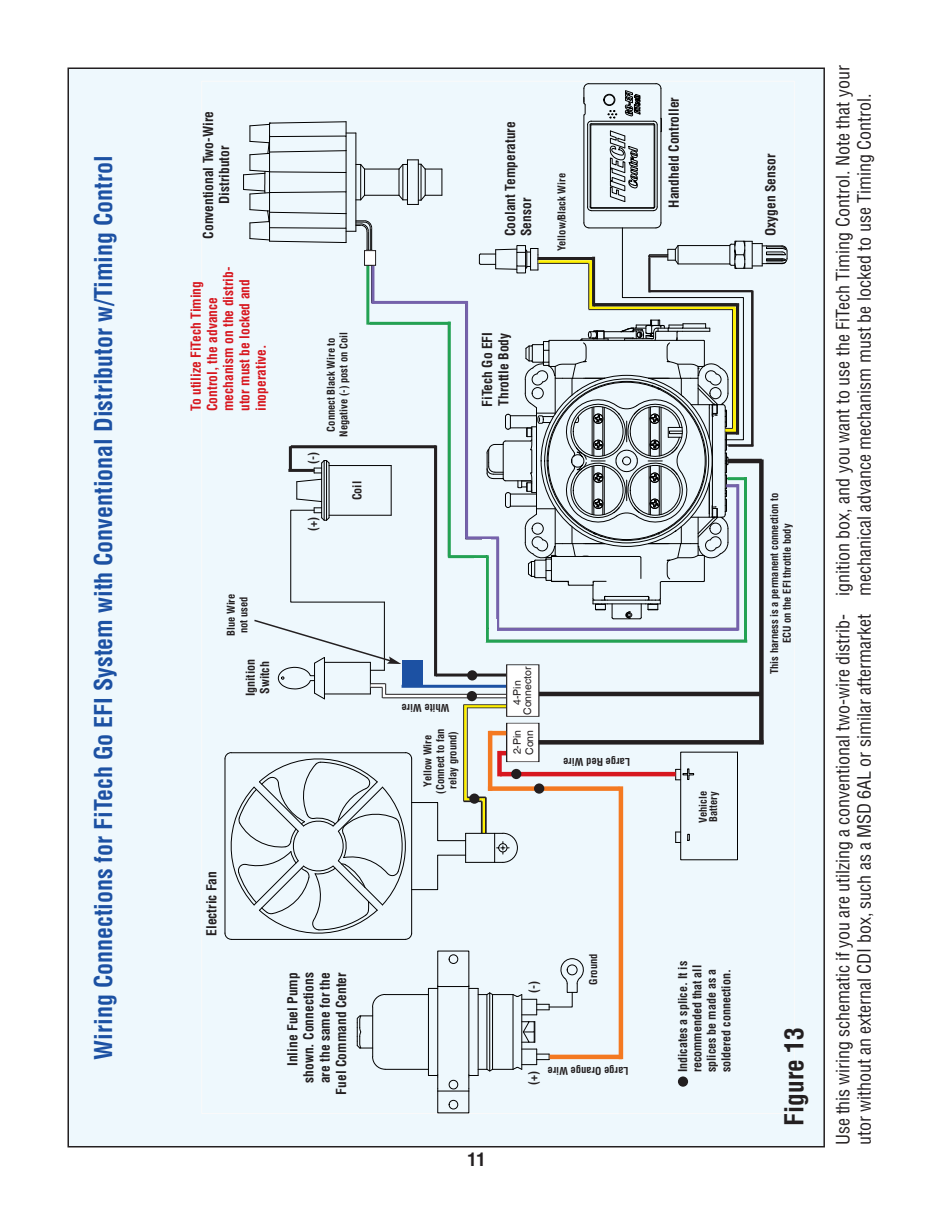
<style>
.page{position:relative;width:945px;height:1215px;background:#fff}
.page>*{position:absolute;margin:0;border:0;box-sizing:border-box;transform-origin:0 0}
.t1{font:700 condensed 25.5px "Helvetica";color:#231f20}
.t2{font:700 condensed 24px "Helvetica";color:#1c51a3}
.t3{font:condensed 18px/21.6px "Helvetica";color:#231f20}
.t4{font:700 condensed 18px "Helvetica";color:#231f20}
.t5{font:700 condensed 13.5px/16.2px "Helvetica";color:#231f20}
.t6{font:700 condensed 13.5px/16.2px "Helvetica";color:#d7171f}
.t7{font:700 condensed 12px/14.4px "Helvetica";color:#231f20}
.t8{font:700 condensed 10.5px/12.6px "Helvetica";color:#231f20;text-align:center}
.t9{font:10.5px/10.5px "Helvetica";color:#231f20;text-align:center}
</style>
<div class="page">
<div style="left:68px;top:68px;width:756px;height:1079px;background:#eef8fd"></div>
<hr style="left:326px;top:461px;width:1px;height:59px;background:#000">
<hr style="left:329px;top:463px;width:1px;height:55px;background:#000">
<hr style="left:321px;top:463px;width:1px;height:55px;background:#000">
<hr style="left:324px;top:461px;width:1px;height:59px;background:#000">
<hr style="left:365px;top:195px;width:34px;height:1px;background:#000">
<hr style="left:365px;top:169px;width:34px;height:1px;background:#000">
<svg style="left:398px;top:160px;width:45px;height:45px"></svg>
<svg style="left:243px;top:121px;width:130px;height:129px"></svg>
<svg style="left:383px;top:323px;width:96px;height:318px"></svg>
<svg style="left:290px;top:508px;width:95px;height:95px"></svg>
<svg style="left:292px;top:448px;width:142px;height:54px"></svg>
<hr style="left:383px;top:694px;width:125px;height:3px;background:#fff">
<hr style="left:436px;top:674px;width:72px;height:3px;background:#231f20">
<hr style="left:291px;top:445px;width:145px;height:3px;background:#231f20">
<hr style="left:288px;top:469px;width:26px;height:3px;background:#231f20">
<div style="left:402px;top:660px;width:21px;height:25px;background:#1c51a3"></div>
<hr style="left:402px;top:685px;width:107px;height:3px;background:#1c51a3">
<div style="left:759px;top:459px;width:5px;height:285px;background:#231f20"></div>
<div style="left:467px;top:691px;width:10px;height:10px;background:#231f20;border-radius:50%"></div>
<div style="left:467px;top:670px;width:10px;height:10px;background:#231f20;border-radius:50%"></div>
<hr style="left:448px;top:555px;width:41px;height:3px;background:#23a253">
<hr style="left:369px;top:322px;width:81px;height:3px;background:#23a253">
<hr style="left:465px;top:536px;width:34px;height:3px;background:#7562ab">
<hr style="left:372px;top:301px;width:96px;height:3px;background:#7562ab">
<hr style="left:448px;top:322px;width:3px;height:236px;background:#23a253">
<hr style="left:366px;top:266px;width:3px;height:59px;background:#23a253">
<hr style="left:371px;top:266px;width:3px;height:38px;background:#7562ab">
<hr style="left:465px;top:301px;width:3px;height:237px;background:#7562ab">
<hr style="left:289px;top:446px;width:3px;height:24px;background:#231f20">
<hr style="left:434px;top:446px;width:3px;height:230px;background:#231f20">
<div style="left:474px;top:558px;width:12px;height:83px;background:#eef8fd"></div>
<div style="left:365px;top:251px;width:11px;height:14px;background:#fff"></div>
<div style="left:364px;top:250px;width:12px;height:16px;border:1px solid #231f20"></div>
<svg style="left:479px;top:83px;width:309px;height:619px"></svg>
<hr style="left:589px;top:309px;width:144px;height:1px;background:#231f20">
<hr style="left:588px;top:263px;width:1px;height:46px;background:#231f20">
<hr style="left:732px;top:309px;width:1px;height:120px;background:#231f20">
<hr style="left:385px;top:694px;width:122px;height:1px;background:#231f20">
<hr style="left:382px;top:698px;width:125px;height:1px;background:#231f20">
<svg style="left:254px;top:619px;width:147px;height:80px"></svg>
<hr style="left:438px;top:986px;width:31px;height:1px;background:#000">
<svg style="left:372px;top:1056px;width:13px;height:14px"></svg>
<svg style="left:372px;top:994px;width:13px;height:13px"></svg>
<hr style="left:385px;top:1069px;width:43px;height:1px;background:#000">
<hr style="left:385px;top:994px;width:43px;height:1px;background:#000">
<hr style="left:437px;top:987px;width:1px;height:88px;background:#000">
<hr style="left:469px;top:987px;width:1px;height:88px;background:#000">
<hr style="left:478px;top:988px;width:1px;height:87px;background:#000">
<hr style="left:428px;top:988px;width:1px;height:87px;background:#000">
<hr style="left:487px;top:995px;width:1px;height:74px;background:#000">
<hr style="left:489px;top:993px;width:1px;height:78px;background:#000">
<hr style="left:492px;top:995px;width:1px;height:74px;background:#000">
<hr style="left:372px;top:1007px;width:1px;height:50px;background:#000">
<hr style="left:513px;top:995px;width:1px;height:74px;background:#000">
<hr style="left:522px;top:995px;width:1px;height:74px;background:#000">
<svg style="left:448px;top:1080px;width:10px;height:9px"></svg>
<svg style="left:428px;top:1075px;width:10px;height:16px"></svg>
<svg style="left:357px;top:1015px;width:16px;height:34px"></svg>
<svg style="left:469px;top:1049px;width:81px;height:42px"></svg>
<svg style="left:428px;top:985px;width:10px;height:4px"></svg>
<div style="left:449px;top:1100px;width:9px;height:9px;border:1px solid #000;border-radius:50%"></div>
<div style="left:449px;top:955px;width:9px;height:9px;border:1px solid #000;border-radius:50%"></div>
<div style="left:680px;top:752px;width:58px;height:108px;border:1px solid #000"></div>
<svg style="left:687px;top:834px;width:3px;height:7px"></svg>
<svg style="left:675px;top:832px;width:6px;height:11px"></svg>
<svg style="left:675px;top:768px;width:19px;height:13px"></svg>
<svg style="left:469px;top:958px;width:115px;height:85px"></svg>
<hr style="left:550px;top:1055px;width:72px;height:4px;background:#f47921">
<div style="left:618px;top:786px;width:6px;height:273px;background:#f47921"></div>
<svg style="left:493px;top:785px;width:126px;height:8px"></svg>
<hr style="left:500px;top:772px;width:176px;height:4px;background:#d7171f">
<hr style="left:498px;top:751px;width:3px;height:25px;background:#d7171f">
<hr style="left:500px;top:751px;width:25px;height:4px;background:#d7171f">
<hr style="left:464px;top:705px;width:3px;height:95px;background:#fff101">
<hr style="left:464px;top:705px;width:43px;height:3px;background:#fff101">
<div style="left:678px;top:1076px;width:10px;height:11px;background:#231f20;border-radius:50%"></div>
<div style="left:534px;top:783px;width:10px;height:11px;background:#231f20;border-radius:50%"></div>
<div style="left:511px;top:769px;width:10px;height:10px;background:#231f20;border-radius:50%"></div>
<hr style="left:463px;top:704px;width:44px;height:1px;background:#231f20">
<hr style="left:467px;top:708px;width:40px;height:1px;background:#231f20">
<hr style="left:463px;top:705px;width:1px;height:96px;background:#231f20">
<hr style="left:467px;top:708px;width:1px;height:90px;background:#231f20">
<hr style="left:486px;top:797px;width:1px;height:36px;background:#231f20">
<div style="left:507px;top:723px;width:32px;height:38px;background:#fff"></div>
<div style="left:506px;top:723px;width:33px;height:39px;border:1px solid #231f20"></div>
<div style="left:539px;top:740px;width:225px;height:5px;background:#231f20"></div>
<div style="left:465px;top:833px;width:30px;height:30px;border:1px solid #000"></div>
<svg style="left:495px;top:833px;width:23px;height:30px"></svg>
<svg style="left:224px;top:751px;width:262px;height:189px"></svg>
<hr style="left:489px;top:732px;width:17px;height:3px;background:#f47921">
<div style="left:487px;top:731px;width:6px;height:60px;background:#f47921"></div>
<div style="left:507px;top:666px;width:32px;height:50px;background:#fff"></div>
<div style="left:506px;top:664px;width:33px;height:53px;border:1px solid #231f20"></div>
<h2 class="t2" style="left:90px;top:1060px;width:906px;rotate:-90deg">Wiring Connections for FiTech Go EFI System with Conventional Distributor w/Timing Control</h2>
<p class="t5" style="left:200px;top:239px;width:129px;rotate:-90deg">Conventional Two-Wire</p>
<p class="t5" style="left:502px;top:236px;width:116px;rotate:-90deg">Coolant Temperature<br>Sensor</p>
<p class="t5" style="left:217px;top:204px;width:60px;rotate:-90deg">Distributor</p>
<p class="t6" style="left:188px;top:411px;width:146px;rotate:-90deg">To utilize FiTech Timing<br>Control, the advance mechanism on the distrib&shy;utor must be locked and inoperative.</p>
<p class="t8" style="left:325px;top:437px;width:106px;rotate:-90deg">Connect Black Wire to<br>Negative (-) post on Coil</p>
<p class="t7" style="left:306px;top:464px;width:13px;rotate:-90deg">(-)</p>
<p class="t7" style="left:306px;top:531px;width:15px;rotate:-90deg">(+)</p>
<p class="t7" style="left:350px;top:500px;width:21px;rotate:-90deg">Coil</p>
<p class="t5" style="left:480px;top:407px;width:76px;rotate:-90deg">FiTech Go EFI<br>Throttle Body</p>
<p class="t8" style="left:556px;top:251px;width:79px;rotate:-90deg">Yellow/Black Wire</p>
<p class="t8" style="left:225px;top:636px;width:44px;text-align:left;rotate:-90deg">Blue Wire not used</p>
<p class="t7" style="left:243px;top:696px;width:39px;rotate:-90deg">Ignition<br>Switch</p>
<p class="t8" style="left:450px;top:714px;width:50px;rotate:-180deg">White Wire</p>
<p class="t8" style="left:422px;top:794px;width:66px;rotate:-90deg">Yellow Wire (Connect to fan relay ground)</p>
<p class="t9" style="left:512px;top:715px;width:50px;rotate:-90deg">4-Pin<br>Connector</p>
<p class="t9" style="left:511px;top:755px;width:27px;line-height:12.5px;text-align:left;rotate:-90deg">2-Pin<br>Conn</p>
<p class="t8" style="left:630px;top:768px;width:69px;rotate:-180deg">Large Red Wire</p>
<p class="t5" style="left:204px;top:936px;width:66px;rotate:-90deg">Electric Fan</p>
<p class="t5" style="left:285px;top:1095px;width:124px;text-align:right;rotate:-90deg">Inline Fuel Pump shown. Connections are the same for the<br>Fuel Command Center</p>
<p class="t4" style="left:467px;top:1149px;width:19px">11</p>
<p class="t7" style="left:526px;top:993px;width:13px;rotate:-90deg">(-)</p>
<p class="t8" style="left:587px;top:985px;width:32px;rotate:-90deg">Ground</p>
<p class="t7" style="left:526px;top:1085px;width:15px;rotate:-90deg">(+)</p>
<p class="t8" style="left:629px;top:1077px;width:83px;rotate:-180deg">Large Orange Wire</p>
<p class="t5" style="left:666px;top:208px;width:112px;rotate:-90deg">Handheld Controller</p>
<p class="t8" style="left:698px;top:823px;width:33px;line-height:10.5px;text-align:left;rotate:-90deg">Vehicle<br>Battery</p>
<p class="t7" style="left:676px;top:1072px;width:113px;rotate:-90deg">Indicates a splice. It is recommended that all splices be made as a soldered connection.</p>
<p class="t5" style="left:763px;top:236px;width:84px;rotate:-90deg">Oxygen Sensor</p>
<p class="t8" style="left:768px;top:674px;width:183px;rotate:-90deg">This harness is a permanent connection to<br>ECU on the EFI throttle body</p>
<h1 class="t1" style="left:780px;top:1126px;width:100px;rotate:-90deg">Figure 13</h1>
<p class="t3" style="left:832px;top:596px;width:533px;rotate:-90deg">ignition box, and you want to use the FiTech Timing Control. Note that your mechanical advance mechanism must be locked to use Timing Control.</p>
<p class="t3" style="left:832px;top:1145px;width:533px;rotate:-90deg">Use this wiring schematic if you are utilzing a conventional two-wire distrib&shy;utor without an external CDI box, such as a MSD 6AL or similar aftermarket</p>
</div>
